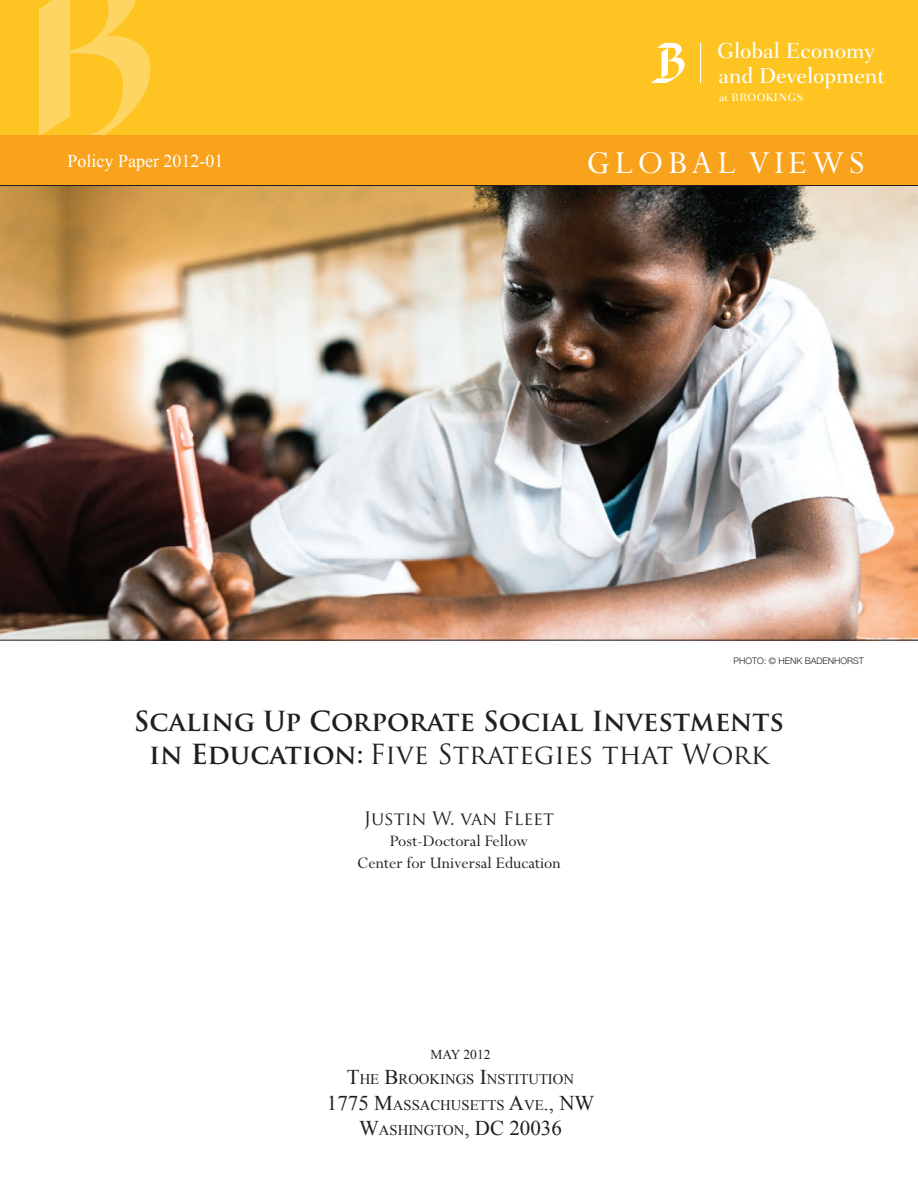
<style>
.page{position:relative;width:918px;height:1188px;background:#fff}
.page>*{position:absolute;margin:0;border:0;box-sizing:border-box;transform-origin:0 0}
.Text{font:36px "Perpetua";letter-spacing:.13em;color:#fff}
.t1{font:700 27px/32.4px "Trajan Pro";color:#231f20;text-align:center}
.t2{font:500 22.05px/24.9px "Fairfield LH";letter-spacing:-.005em;color:#fff}
.t3{font:21px "Times New Roman";color:#231f20}
.Author_Name{font:18px "Perpetua";color:#231f20}
.t4{font:18px "Times New Roman";color:#fff}
.Author_Name-2{font:18px "Trajan Pro";color:#231f20}
.t5{font:14.7px "Times New Roman";color:#231f20}
.t6{font:13.5px "Times New Roman";color:#231f20}
.t7{font:500 11.1px "Fairfield LH";letter-spacing:.04em;color:#fff}
.Text-2{font:300 9px "Helvetica Neue";color:#231f20}
.s1{font-weight:400}
.s2{font-size:21px}
.s3{font-size:14.7px}
</style>
<div class="page">
<div style="left:0;top:0;width:918px;height:176px;background:#fec422"></div>
<svg style="left:38px;top:0;width:112px;height:135px"></svg>
<div style="left:0;top:135px;width:918px;height:51px;background:#f9a21c"></div>
<svg style="left:651px;top:43px;width:34px;height:40px"></svg>
<hr style="left:700px;top:43px;width:1px;height:40px;background:#fff">
<img style="left:0;top:185px;width:918px;height:456px">
<p class="t4" style="left:68px;top:149px;width:157px">Policy Paper 2012-01</p>
<p class="t2" style="left:717px;top:38px;width:169px">Global Economy and Development</p>
<p class="t7" style="left:719px;top:91px;width:86px">at BROOKINGS</p>
<p class="Text" style="left:586px;top:144px;width:279px">GLOBAL VIEWS</p>
<p class="Text-2" style="left:733px;top:656px;width:132px">PHOTO: © HENK BADENHORST</p>
<p class="t1" style="left:134px;top:706px;width:652px">Scaling Up Corporate Social Investments in Education: <span class="s1">Five Strategies that Work</span></p>
<p class="Author_Name-2" style="left:364px;top:807px;width:192px">Justin W. van Fleet</p>
<p class="Author_Name" style="left:390px;top:832px;width:140px">Post-Doctoral Fellow</p>
<p class="Author_Name" style="left:357px;top:854px;width:205px">Center for Universal Education</p>
<p class="t6" style="left:430px;top:1046px;width:62px">MAY 2012</p>
<p class="t5" style="left:347px;top:1070px;width:229px"><span class="s2">T</span>HE <span class="s2">B</span>ROOKINGS <span class="s2">I</span>NSTITUTION</p>
<p class="t5" style="left:327px;top:1095px;width:269px"><span class="s2">1775 M</span>ASSACHUSETTS <span class="s2">A</span>VE<span class="s2">., NW</span></p>
<p class="t3" style="left:359px;top:1114px;width:204px">W<span class="s3">ASHINGTON</span>, DC 20036</p>
</div>
